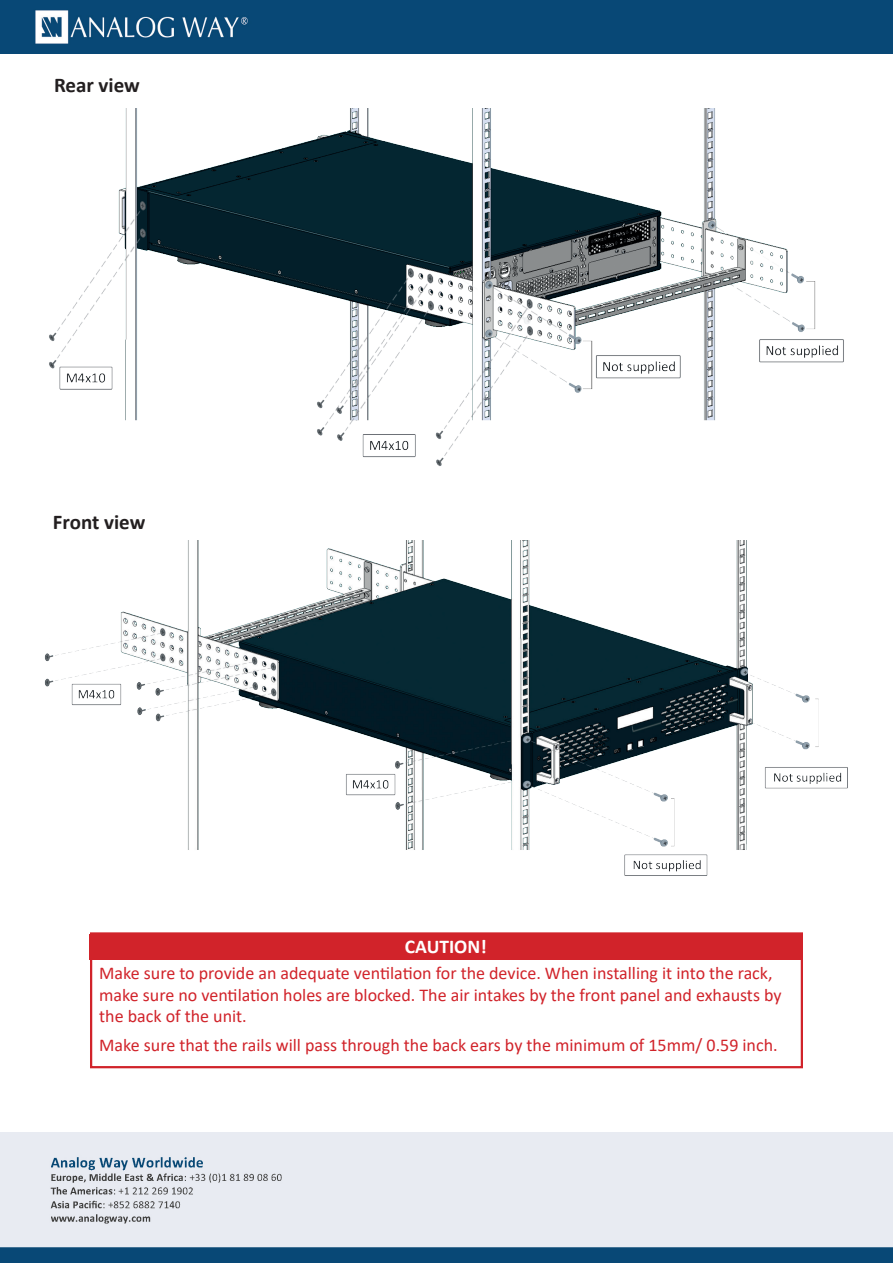
<style>
.page{position:relative;width:893px;height:1263px;background:#fff}
.page>*{position:absolute;margin:0;border:0;box-sizing:border-box;transform-origin:0 0}
.calibri-noir-12{font:700 21px "Calibri";color:#231f20}
.t1{font:700 19.5px "Calibri";color:#fff}
.t2{font:18px/21.6px "Calibri";color:#d1232a}
</style>
<div class="page">
<div style="left:1px;top:0;width:892px;height:53px;background:#084876"></div>
<img style="left:0;top:1132px;width:893px;height:131px">
<img style="left:44px;top:540px;width:804px;height:336px">
<div style="left:90px;top:932px;width:713px;height:136px;border:2px solid #d1232a"></div>
<div style="left:89px;top:934px;width:711px;height:25px;background:#d1232a"></div>
<img style="left:49px;top:108px;width:795px;height:358px">
<p class="calibri-noir-12" style="left:54px;top:70px;width:87px">Rear view</p>
<p class="calibri-noir-12" style="left:53px;top:507px;width:94px">Front view</p>
<p class="t1" style="left:405px;top:933px;width:83px">CAUTION!</p>
<p class="t2" style="left:99px;top:962px;width:684px">Make sure to provide an adequate ventilation for the device. When installing it into the rack, make sure no ventilation holes are blocked. The air intakes by the front panel and exhausts by the back of the unit.</p>
<p class="t2" style="left:99px;top:1033px;width:680px">Make sure that the rails will pass through the back ears by the minimum of 15mm/ 0.59 inch.</p>
</div>
